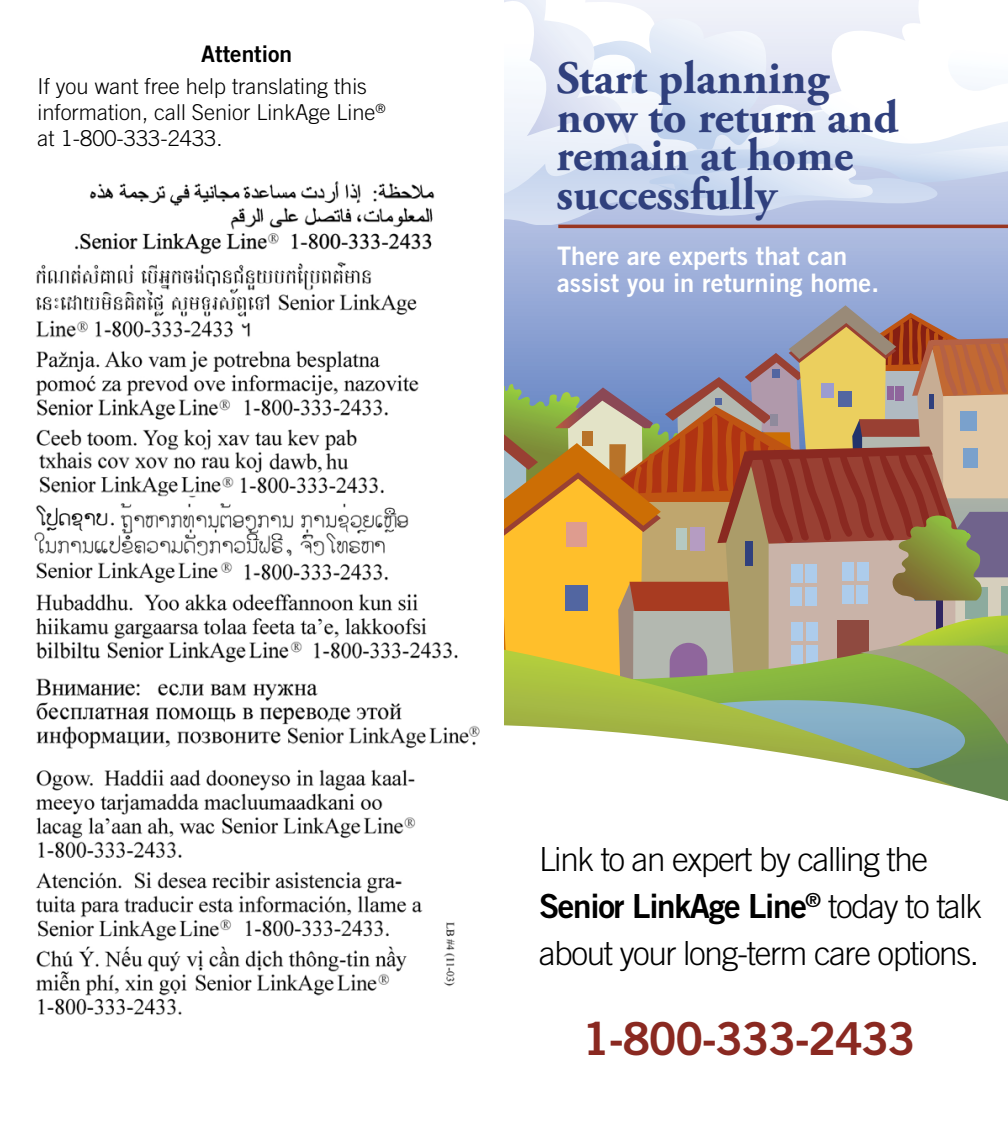
<style>
.page{position:relative;width:1008px;height:1134px;background:#fff}
.page>*{position:absolute;margin:0;border:0;box-sizing:border-box;transform-origin:0 0}
.t1{font:700 46.38px/38.5px "Adobe Garamond Pro";color:#30407d}
.t2{font:45.5px "Trade Gothic Bold Two";letter-spacing:-.03em;color:#8a2921}
.t3{font:300 33.25px/47.2px "Trade Gothic";letter-spacing:-.04em;color:#000}
.t4{font:25.55px/26.9px "Trade Gothic Bold Two";color:#fff}
.t5{font:22.75px "Trade Gothic Bold Two";color:#000}
.t6{font:300 21.88px/26.2px "Trade Gothic";color:#000}
.s1{font-family:"Trade Gothic Bold Two";font-weight:400}
</style>
<div class="page">
<div style="left:504px;top:0;width:504px;height:803px;background:linear-gradient(to right,#a2b2db,#a2b2db)"></div>
<svg style="left:504px;top:305px;width:504px;height:419px;background:#ac956d"></svg>
<svg style="left:504px;top:0;width:504px;height:225px"></svg>
<svg style="left:504px;top:724px;width:504px;height:79px"></svg>
<hr style="left:558px;top:225px;width:450px;height:3px;background:#993621">
<img style="left:34px;top:181px;width:446px;height:834px">
<p class="t5" style="left:201px;top:40px;width:92px">Attention</p>
<p class="t6" style="left:38px;top:72px;width:350px">If you want free help translating this information, call Senior LinkAge Line<sup>® </sup>at 1-800-333-2433.</p>
<h1 class="t1" style="left:556px;top:60px;width:343px">Start planning now to return and remain at home successfully</h1>
<h2 class="t4" style="left:557px;top:242px;width:324px">There are experts that can assist you in returning home.</h2>
<p class="t3" style="left:539px;top:835px;width:445px">Link to an expert by calling the<br><span class="s1">Senior LinkAge Line</span><sup>®</sup> today to talk about your long-term care options.</p>
<p class="t2" style="left:582px;top:1010px;width:335px">1-800-333-2433</p>
</div>
